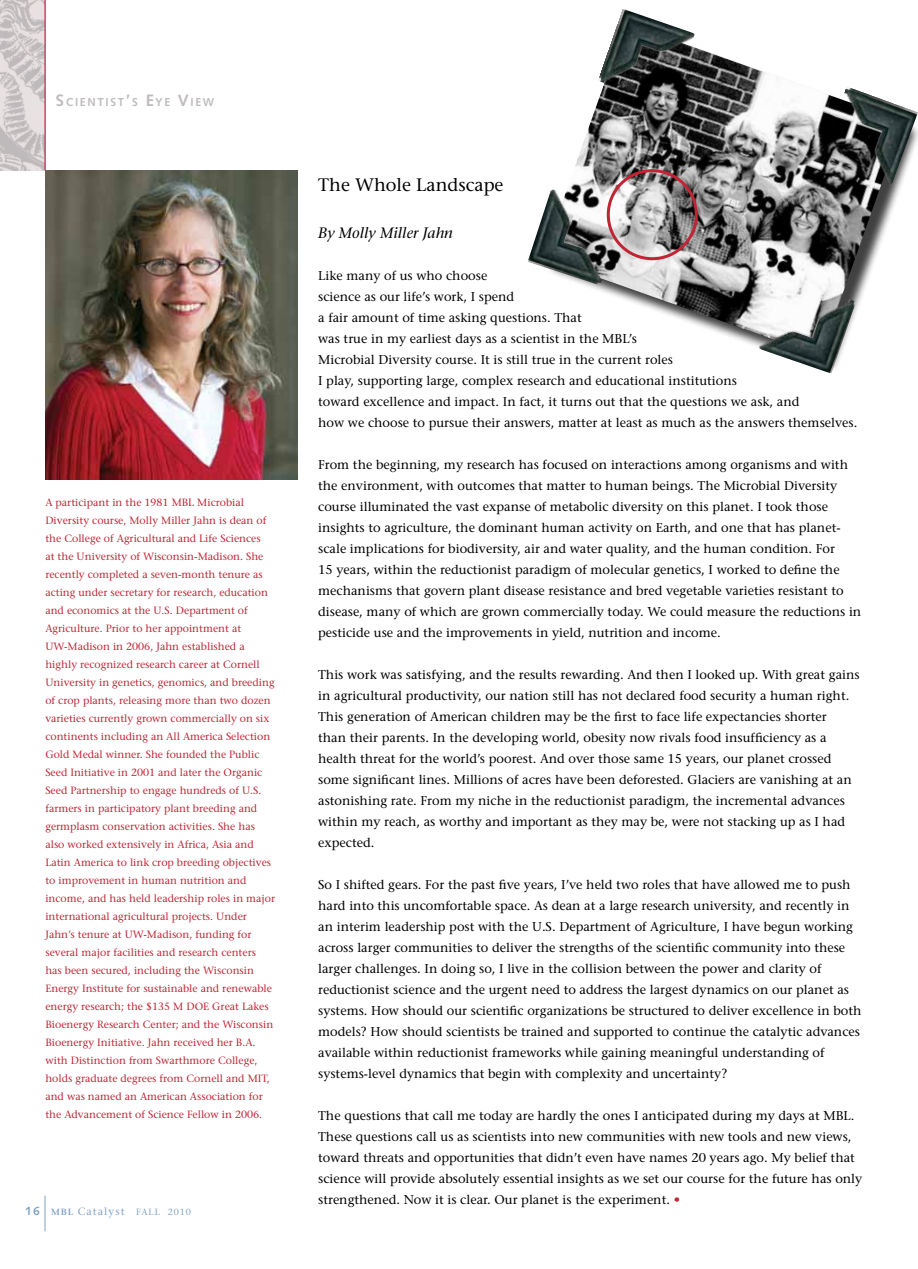
<style>
.page{position:relative;width:918px;height:1269px;background:#fff}
.page>*{position:absolute;margin:0;border:0;box-sizing:border-box;transform-origin:0 0}
.t1{font:18px "Stone Serif";color:#000}
.t2{font:italic 15px "Stone Serif";color:#000}
.t3{font:12.75px/21px "Stone Serif";color:#000}
.t4{font:700 11.55px "Syntax";letter-spacing:.145em;color:#bfbbbb}
.t5{font:10.5px/18px "Stone Serif";color:#c02535}
.t6{font:10.5px "Stone Serif";letter-spacing:.1em;color:#83a2c6}
.t7{font:9px "Stone Serif";letter-spacing:.1em;color:#83a2c6}
.s1{font-size:16.5px}
.s2{font-family:"Syntax";font-weight:700;font-size:12px}
.s3{font-weight:600;font-size:9px}
.s4{color:#c02535}
</style>
<div class="page">
<img style="left:46px;top:171px;width:252px;height:309px">
<img style="left:568px;top:47px;width:334px;height:300px">
<div style="left:607px;top:169px;width:91px;height:91px;border:3px solid #c02535;border-radius:50%"></div>
<img style="left:820px;top:86px;width:98px;height:98px">
<img style="left:759px;top:277px;width:97px;height:97px">
<img style="left:528px;top:189px;width:96px;height:96px">
<img style="left:598px;top:9px;width:97px;height:97px">
<hr style="left:45px;top:1196px;width:1px;height:35px;background:#83a2c6">
<svg style="left:0;top:0;width:45px;height:170px;background:#d2cacc"></svg>
<hr style="left:45px;top:0;width:1px;height:170px;background:#c02535">
<p class="t4" style="left:56px;top:95px;width:160px"><span class="s1">S</span>CIENTIST<span class="s1">’</span>S <span class="s1">E</span>YE <span class="s1">V</span>IEW</p>
<p class="t5" style="left:45px;top:494px;width:231px">A participant in the 1981 MBL Microbial Diversity course, Molly Miller Jahn is dean of the College of Agricultural and Life Sciences<br>at the University of Wisconsin-Madison. She recently completed a seven-month tenure as acting under secretary for research, education and economics at the U.S. Department of Agriculture. Prior to her appointment at UW-Madison in 2006, Jahn established a highly recognized research career at Cornell University in genetics, genomics, and breeding of crop plants, releasing more than two dozen varieties currently grown commercially on six continents including an All America Selection Gold Medal winner. She founded the Public Seed Initiative in 2001 and later the Organic Seed Partnership to engage hundreds of U.S. farmers in participatory plant breeding and germplasm conservation activities. She has also worked extensively in Africa, Asia and Latin America to link crop breeding objectives to improvement in human nutrition and income, and has held leadership roles in major international agricultural projects. Under Jahn’s tenure at UW-Madison, funding for several major facilities and research centers has been secured, including the Wisconsin Energy Institute for sustainable and renewable energy research; the $135 M DOE Great Lakes Bioenergy Research Center; and the Wisconsin Bioenergy Initiative. Jahn received her B.A. with Distinction from Swarthmore College, holds graduate degrees from Cornell and MIT, and was named an American Association for the Advancement of Science Fellow in 2006.</p>
<p class="t6" style="left:25px;top:1205px;width:101px"><span class="s2">16</span> <span class="s3">MBL</span> Catalyst</p>
<p class="t7" style="left:136px;top:1207px;width:13px">Fall</p>
<p class="t7" style="left:168px;top:1207px;width:25px">2010</p>
<h1 class="t1" style="left:318px;top:174px;width:187px">The Whole Landscape</h1>
<p class="t2" style="left:318px;top:224px;width:136px">By Molly Miller Jahn</p>
<p class="t3" style="left:318px;top:265px;width:541px">Like many of us who choose<br>science as our life’s work, I spend<br>a fair amount of time asking questions. That<br>was true in my earliest days as a scientist in the MBL’s<br>Microbial Diversity course. It is still true in the current roles<br>I play, supporting large, complex research and educational institutions<br>toward excellence and impact. In fact, it turns out that the questions we ask, and<br>how we choose to pursue their answers, matter at least as much as the answers themselves.</p>
<p class="t3" style="left:318px;top:454px;width:545px">From the beginning, my research has focused on interactions among organisms and with the environment, with outcomes that matter to human beings. The Microbial Diversity course illuminated the vast expanse of metabolic diversity on this planet. I took those insights to agriculture, the dominant human activity on Earth, and one that has planet&shy;scale implications for biodiversity, air and water quality, and the human condition. For<br>15 years, within the reductionist paradigm of molecular genetics, I worked to define the mechanisms that govern plant disease resistance and bred vegetable varieties resistant to disease, many of which are grown commercially today. We could measure the reductions in pesticide use and the improvements in yield, nutrition and income.</p>
<p class="t3" style="left:318px;top:664px;width:543px">This work was satisfying, and the results rewarding. And then I looked up. With great gains in agricultural productivity, our nation still has not declared food security a human right.<br>This generation of American children may be the first to face life expectancies shorter<br>than their parents. In the developing world, obesity now rivals food insufficiency as a health threat for the world’s poorest. And over those same 15 years, our planet crossed some significant lines. Millions of acres have been deforested. Glaciers are vanishing at an astonishing rate. From my niche in the reductionist paradigm, the incremental advances within my reach, as worthy and important as they may be, were not stacking up as I had expected.</p>
<p class="t3" style="left:318px;top:874px;width:545px">So I shifted gears. For the past five years, I’ve held two roles that have allowed me to push hard into this uncomfortable space. As dean at a large research university, and recently in an interim leadership post with the U.S. Department of Agriculture, I have begun working across larger communities to deliver the strengths of the scientific community into these larger challenges. In doing so, I live in the collision between the power and clarity of reductionist science and the urgent need to address the largest dynamics on our planet as systems. How should our scientific organizations be structured to deliver excellence in both models? How should scientists be trained and supported to continue the catalytic advances available within reductionist frameworks while gaining meaningful understanding of systems-level dynamics that begin with complexity and uncertainty?</p>
<p class="t3" style="left:318px;top:1105px;width:546px">The questions that call me today are hardly the ones I anticipated during my days at MBL.<br>These questions call us as scientists into new communities with new tools and new views, toward threats and opportunities that didn’t even have names 20 years ago. My belief that science will provide absolutely essential insights as we set our course for the future has only strengthened. Now it is clear. Our planet is the experiment. <span class="s4">•</span></p>
</div>
